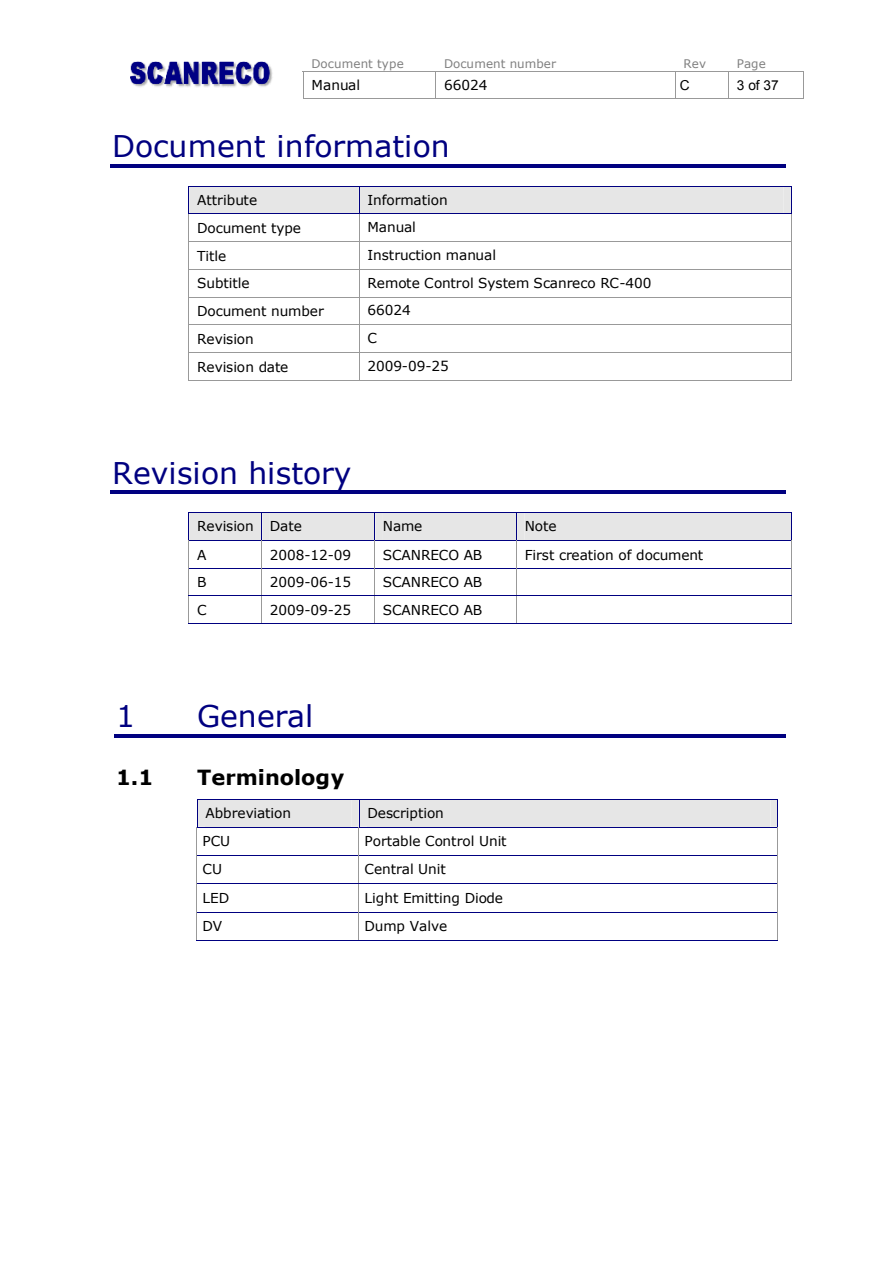
<style>
.page{position:relative;width:893px;height:1263px;background:#fff}
.page>*{position:absolute;margin:0;border:0;box-sizing:border-box;transform-origin:0 0}
.t1{font:29.85px "Verdana";color:#000080}
.t2{font:700 20.85px "Verdana";color:#000}
.t3{font:13.65px "Verdana";color:#000}
.t4{font:13.65px "Arial";color:#000}
.t5{font:11.85px "Verdana";color:#808080}
</style>
<div class="page">
<hr style="left:303px;top:71px;width:132px;height:1px;background:#999">
<hr style="left:436px;top:71px;width:239px;height:1px;background:#999">
<hr style="left:676px;top:71px;width:52px;height:1px;background:#999">
<hr style="left:729px;top:71px;width:73px;height:1px;background:#999">
<svg style="left:303px;top:72px;width:1px;height:27px"></svg>
<hr style="left:303px;top:99px;width:132px;height:1px;background:#999">
<svg style="left:435px;top:71px;width:1px;height:28px"></svg>
<hr style="left:436px;top:99px;width:239px;height:1px;background:#999">
<svg style="left:675px;top:71px;width:1px;height:28px"></svg>
<hr style="left:676px;top:99px;width:52px;height:1px;background:#999">
<svg style="left:728px;top:71px;width:1px;height:28px"></svg>
<hr style="left:729px;top:99px;width:74px;height:1px;background:#999">
<svg style="left:802px;top:71px;width:2px;height:29px"></svg>
<img style="left:130px;top:61px;width:143px;height:26px">
<hr style="left:110px;top:165px;width:676px;height:3px;background:#000080">
<svg style="left:188px;top:186px;width:604px;height:195px"></svg>
<hr style="left:110px;top:491px;width:676px;height:3px;background:#000080">
<svg style="left:188px;top:512px;width:604px;height:112px"></svg>
<hr style="left:114px;top:734px;width:672px;height:3px;background:#000080">
<svg style="left:197px;top:799px;width:581px;height:142px"></svg>
<p class="t5" style="left:312px;top:57px;width:94px">Document type</p>
<p class="t5" style="left:444px;top:57px;width:114px">Document number</p>
<p class="t5" style="left:684px;top:57px;width:24px">Rev</p>
<p class="t5" style="left:737px;top:57px;width:30px">Page</p>
<p class="t3" style="left:312px;top:77px;width:50px">Manual</p>
<p class="t3" style="left:444px;top:77px;width:45px">66024</p>
<p class="t4" style="left:680px;top:77px;width:11px">C</p>
<p class="t4" style="left:737px;top:77px;width:43px">3 of 37</p>
<h1 class="t1" style="left:112px;top:127px;width:339px">Document information</h1>
<p class="t3" style="left:197px;top:192px;width:62px">Attribute</p>
<p class="t3" style="left:367px;top:192px;width:82px">Information</p>
<p class="t3" style="left:197px;top:219px;width:105px">Document type</p>
<p class="t3" style="left:367px;top:219px;width:50px">Manual</p>
<p class="t3" style="left:197px;top:247px;width:31px">Title</p>
<p class="t3" style="left:367px;top:246px;width:130px">Instruction manual</p>
<p class="t3" style="left:197px;top:275px;width:54px">Subtitle</p>
<p class="t3" style="left:367px;top:274px;width:286px">Remote Control System Scanreco RC-400</p>
<p class="t3" style="left:197px;top:302px;width:128px">Document number</p>
<p class="t3" style="left:367px;top:302px;width:45px">66024</p>
<p class="t3" style="left:197px;top:330px;width:58px">Revision</p>
<p class="t3" style="left:367px;top:329px;width:11px">C</p>
<p class="t3" style="left:197px;top:358px;width:93px">Revision date</p>
<p class="t3" style="left:367px;top:357px;width:83px">2009-09-25</p>
<h1 class="t1" style="left:112px;top:454px;width:241px">Revision history</h1>
<p class="t3" style="left:197px;top:518px;width:106px">Revision Date</p>
<p class="t3" style="left:383px;top:518px;width:41px">Name</p>
<p class="t3" style="left:525px;top:518px;width:33px">Note</p>
<p class="t3" style="left:197px;top:546px;width:11px">A</p>
<p class="t3" style="left:270px;top:546px;width:83px">2008-12-09</p>
<p class="t3" style="left:383px;top:546px;width:101px">SCANRECO AB</p>
<p class="t3" style="left:525px;top:546px;width:180px">First creation of document</p>
<p class="t3" style="left:197px;top:574px;width:11px">B</p>
<p class="t3" style="left:270px;top:574px;width:83px">2009-06-15</p>
<p class="t3" style="left:383px;top:574px;width:101px">SCANRECO AB</p>
<p class="t3" style="left:197px;top:601px;width:11px">C</p>
<p class="t3" style="left:270px;top:601px;width:83px">2009-09-25</p>
<p class="t3" style="left:383px;top:601px;width:101px">SCANRECO AB</p>
<h1 class="t1" style="left:116px;top:697px;width:21px">1</h1>
<h1 class="t1" style="left:197px;top:697px;width:118px">General</h1>
<h2 class="t2" style="left:116px;top:764px;width:39px">1.1</h2>
<h2 class="t2" style="left:197px;top:764px;width:149px">Terminology</h2>
<p class="t3" style="left:205px;top:805px;width:87px">Abbreviation</p>
<p class="t3" style="left:367px;top:805px;width:78px">Description</p>
<p class="t3" style="left:203px;top:832px;width:29px">PCU</p>
<p class="t3" style="left:365px;top:832px;width:144px">Portable Control Unit</p>
<p class="t3" style="left:203px;top:860px;width:21px">CU</p>
<p class="t3" style="left:365px;top:860px;width:83px">Central Unit</p>
<p class="t3" style="left:203px;top:889px;width:28px">LED</p>
<p class="t3" style="left:365px;top:889px;width:140px">Light Emitting Diode</p>
<p class="t3" style="left:203px;top:917px;width:21px">DV</p>
<p class="t3" style="left:365px;top:917px;width:84px">Dump Valve</p>
</div>
